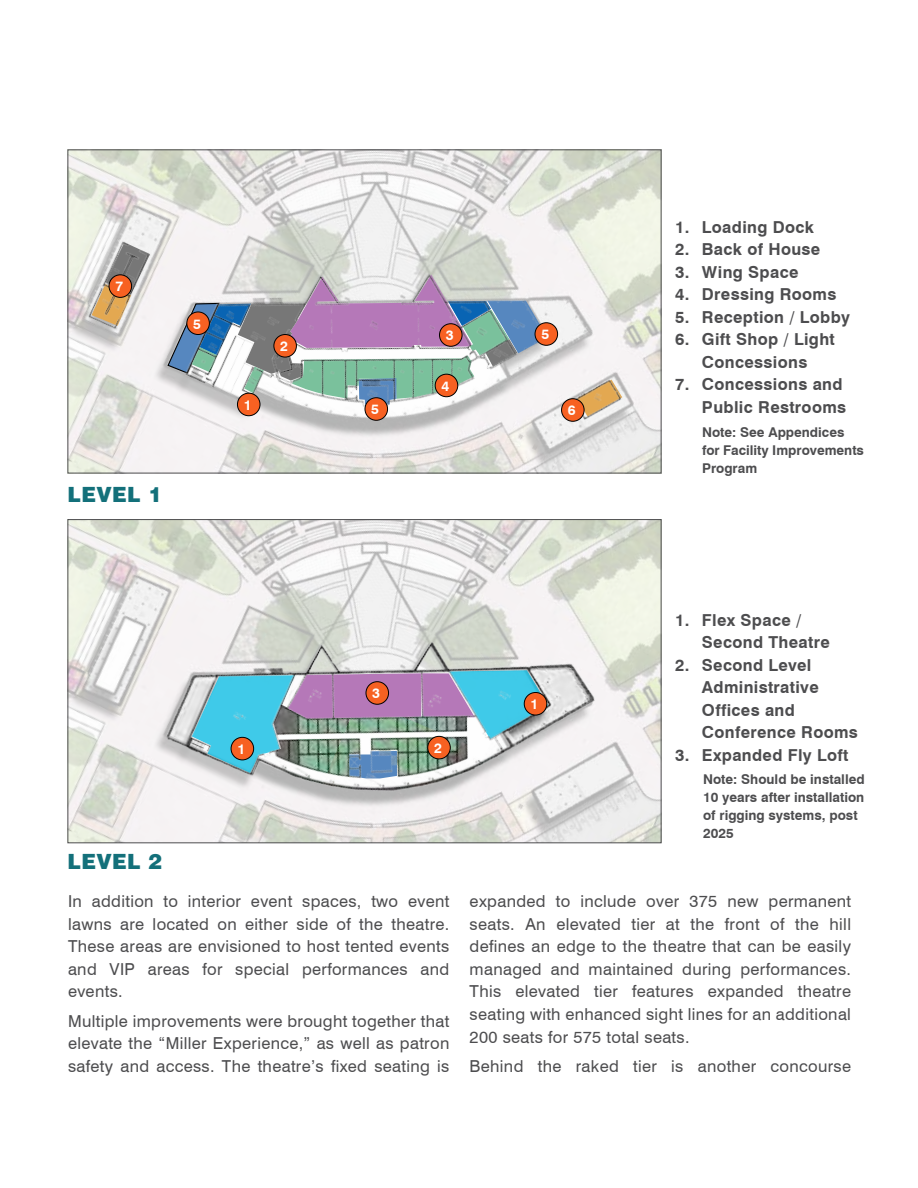
<style>
.page{position:relative;width:918px;height:1188px;background:#fff}
.page>*{position:absolute;margin:0;border:0;box-sizing:border-box;transform-origin:0 0}
.t1{font:900 21px "Swiss 721 BT";letter-spacing:.02em;color:#13707a}
.t2{font:16.5px/22.5px "Swiss 721 BT";letter-spacing:.02em;color:#4d4d4f;text-align:justify}
.t3{font:700 16.5px/22.5px "Swiss 721 BT";letter-spacing:.02em;color:#4d4d4f}
.t4{font:700 13.95px "Swiss 721 BT";color:#fff}
.t5{font:700 13.5px/18px "Swiss 721 BT";color:#4d4d4f}
</style>
<div class="page">
<img style="left:70px;top:151px;width:590px;height:320px">
<svg style="left:92px;top:242px;width:58px;height:84px"></svg>
<svg style="left:577px;top:380px;width:45px;height:37px"></svg>
<svg style="left:167px;top:275px;width:380px;height:130px"></svg>
<img style="left:70px;top:521px;width:590px;height:320px">
<svg style="left:192px;top:670px;width:357px;height:108px;background:#8faebf"></svg>
<div style="left:428px;top:736px;width:22px;height:23px;background:#f76122;border-radius:50%"></div>
<div style="left:427px;top:736px;width:24px;height:23px;border:1px solid #000;border-radius:50%"></div>
<div style="left:237px;top:393px;width:23px;height:23px;background:#f76122;border-radius:50%"></div>
<div style="left:237px;top:393px;width:24px;height:23px;border:1px solid #000;border-radius:50%"></div>
<div style="left:231px;top:737px;width:23px;height:23px;background:#f76122;border-radius:50%"></div>
<div style="left:231px;top:737px;width:23px;height:23px;border:1px solid #000;border-radius:50%"></div>
<div style="left:524px;top:692px;width:23px;height:23px;background:#f76122;border-radius:50%"></div>
<div style="left:524px;top:692px;width:23px;height:24px;border:1px solid #000;border-radius:50%"></div>
<div style="left:562px;top:399px;width:22px;height:22px;background:#f76122;border-radius:50%"></div>
<div style="left:561px;top:398px;width:24px;height:24px;border:1px solid #000;border-radius:50%"></div>
<div style="left:109px;top:275px;width:23px;height:22px;background:#f76122;border-radius:50%"></div>
<div style="left:109px;top:274px;width:23px;height:24px;border:1px solid #000;border-radius:50%"></div>
<div style="left:535px;top:323px;width:23px;height:22px;background:#f76122;border-radius:50%"></div>
<div style="left:535px;top:322px;width:23px;height:24px;border:1px solid #000;border-radius:50%"></div>
<div style="left:274px;top:335px;width:22px;height:22px;background:#f76122;border-radius:50%"></div>
<div style="left:273px;top:334px;width:24px;height:24px;border:1px solid #000;border-radius:50%"></div>
<div style="left:365px;top:398px;width:23px;height:22px;background:#f76122;border-radius:50%"></div>
<div style="left:365px;top:397px;width:23px;height:24px;border:1px solid #000;border-radius:50%"></div>
<div style="left:187px;top:312px;width:22px;height:23px;background:#f76122;border-radius:50%"></div>
<div style="left:186px;top:311px;width:24px;height:24px;border:1px solid #000;border-radius:50%"></div>
<div style="left:435px;top:374px;width:23px;height:23px;background:#f76122;border-radius:50%"></div>
<div style="left:435px;top:374px;width:23px;height:23px;border:1px solid #000;border-radius:50%"></div>
<div style="left:440px;top:324px;width:22px;height:22px;background:#f76122;border-radius:50%"></div>
<div style="left:439px;top:323px;width:24px;height:24px;border:1px solid #000;border-radius:50%"></div>
<div style="left:366px;top:682px;width:23px;height:22px;background:#f76122;border-radius:50%"></div>
<div style="left:365px;top:681px;width:24px;height:24px;border:1px solid #000;border-radius:50%"></div>
<p class="t4" style="left:115px;top:278px;width:9px">7</p>
<p class="t4" style="left:193px;top:315px;width:9px">5</p>
<p class="t1" style="left:68px;top:481px;width:96px">LEVEL 1</p>
<p class="t4" style="left:244px;top:396px;width:9px">1</p>
<p class="t4" style="left:280px;top:338px;width:9px">2</p>
<p class="t4" style="left:371px;top:401px;width:9px">5</p>
<p class="t4" style="left:446px;top:327px;width:9px">3</p>
<p class="t4" style="left:442px;top:377px;width:9px">4</p>
<p class="t4" style="left:541px;top:326px;width:9px">5</p>
<p class="t4" style="left:568px;top:402px;width:9px">6</p>
<p class="t3" style="left:675px;top:215px;width:140px">1. Loading Dock</p>
<p class="t3" style="left:675px;top:238px;width:147px">2. Back of House</p>
<p class="t3" style="left:675px;top:260px;width:125px">3. Wing Space</p>
<p class="t3" style="left:675px;top:283px;width:163px">4. Dressing Rooms</p>
<p class="t3" style="left:675px;top:305px;width:176px">5. Reception / Lobby</p>
<p class="t3" style="left:675px;top:328px;width:161px;text-align:center">6. Gift Shop / Light<br>Concessions</p>
<p class="t3" style="left:675px;top:373px;width:173px;text-align:right">7. Concessions and<br>Public Restrooms</p>
<p class="t5" style="left:702px;top:424px;width:164px">Note: See Appendices for Facility I mprovements<br>Program</p>
<p class="t4" style="left:237px;top:740px;width:9px">1</p>
<p class="t4" style="left:372px;top:685px;width:9px">3</p>
<p class="t4" style="left:434px;top:739px;width:9px">2</p>
<p class="t1" style="left:68px;top:849px;width:96px">LEVEL 2</p>
<p class="t2" style="left:68px;top:890px;width:383px">In addition to interior event spaces, two event lawns are located on either side of the theatre.<br>These areas are envisioned to host tented events and VIP areas for special performances and events.</p>
<p class="t2" style="left:68px;top:1009px;width:383px">Multiple improvements were brought together that elevate the “Miller Experience,” as well as patron safety and access. The theatre’s fixed seating is</p>
<p class="t4" style="left:531px;top:696px;width:9px">1</p>
<p class="t3" style="left:702px;top:608px;width:129px;text-indent:-27px">1. Flex Space /<br>Second Theatre</p>
<p class="t3" style="left:702px;top:653px;width:157px;text-indent:-27px">2. Second Level<br>Administrative<br>Offices and<br>Conference Rooms</p>
<p class="t3" style="left:675px;top:743px;width:175px">3. Expanded Fly Loft</p>
<p class="t5" style="left:703px;top:770px;width:163px">Note: Should be installed<br>10 years after installation of rigging systems, post<br>2025</p>
<p class="t2" style="left:470px;top:890px;width:383px">expanded to include over 375 new permanent seats. An elevated tier at the front of the hill defines an edge to the theatre that can be easily managed and maintained during performances.<br>This elevated tier features expanded theatre seating with enhanced sight lines for an additional 200 seats for 575 total seats.</p>
<p class="t2" style="left:470px;top:1055px;width:383px">Behind the raked tier is another concourse</p>
</div>
